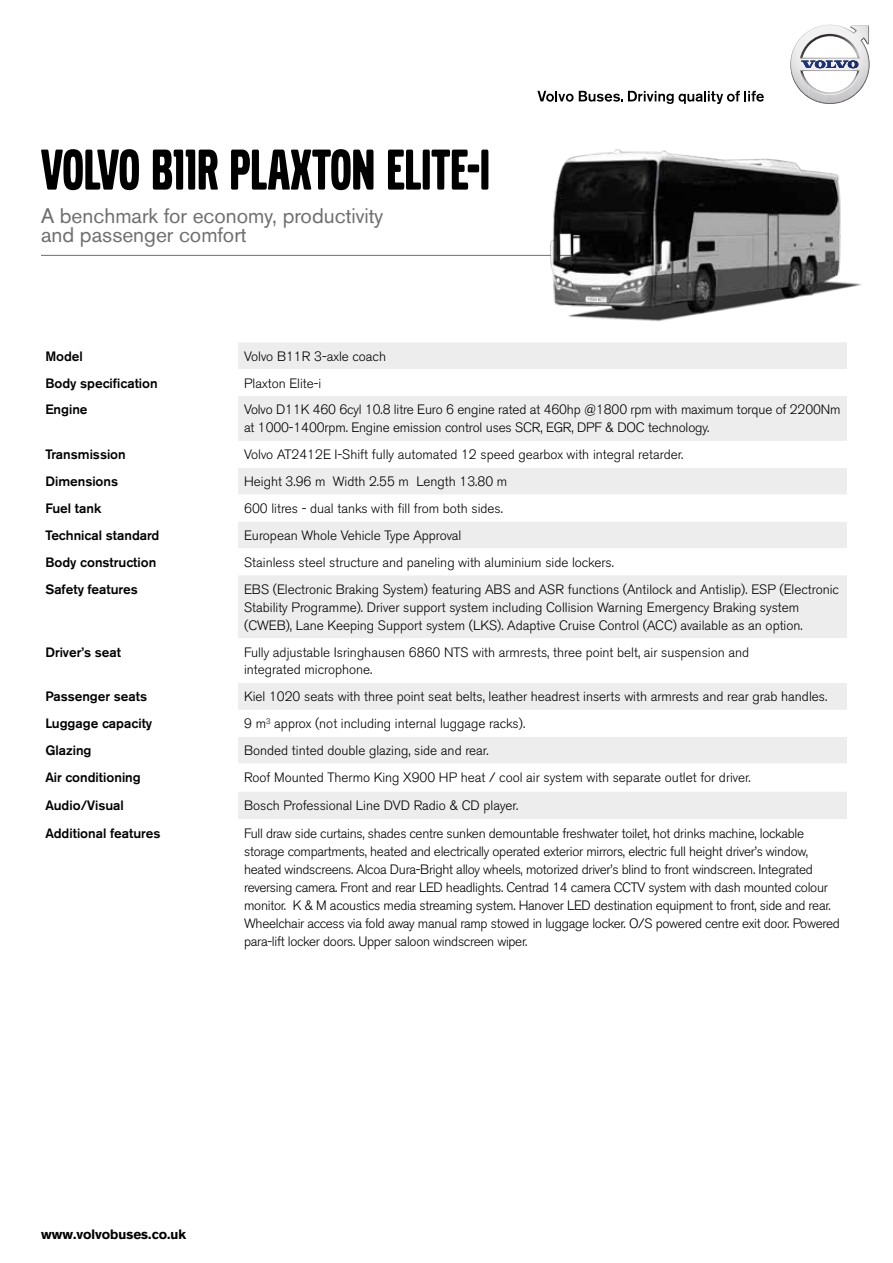
<style>
.page{position:relative;width:893px;height:1263px;background:#fff}
.page>*{position:absolute;margin:0;border:0;box-sizing:border-box;transform-origin:0 0}
.t1{font:60px "Volvo Broad Pro";color:#000}
.t2{font:21px/19.5px "Volvo Sans Pro";color:#706f6f}
.t3{font:300 13.5px/18px "Volvo Sans Pro";letter-spacing:-.005em;color:#000}
.t4{font:500 13.5px "Volvo Sans Pro";color:#000}
.t5{font:700 13.5px "Volvo Sans Pro";color:#000}
</style>
<div class="page">
<div style="left:238px;top:342px;width:609px;height:27px;background:#ededed"></div>
<svg style="left:238px;top:396px;width:609px;height:423px;fill:#ededed"></svg>
<svg style="left:537px;top:91px;width:227px;height:13px"></svg>
<svg style="left:790px;top:25px;width:79px;height:79px"></svg>
<hr style="left:41px;top:255px;width:530px;height:1px;background:#706f6f">
<img style="left:520px;top:149px;width:341px;height:173px">
<h1 class="t1" style="left:41px;top:142px;width:450px">VOLVO B11R PLAXTON ELITE-I</h1>
<h2 class="t2" style="left:41px;top:206px;width:344px">A benchmark for economy, productivity and passenger comfort</h2>
<p class="t4" style="left:45px;top:348px;width:39px">Model</p>
<p class="t3" style="left:244px;top:347px;width:143px">Volvo B11R 3-axle coach</p>
<p class="t4" style="left:45px;top:375px;width:114px">Body specification</p>
<p class="t3" style="left:244px;top:374px;width:79px">Plaxton Elite-i</p>
<p class="t4" style="left:45px;top:401px;width:44px">Engine</p>
<p class="t3" style="left:244px;top:401px;width:598px">Volvo D11K 460 6cyl 10.8 litre Euro 6 engine rated at 460hp @1800 rpm with maximum torque of 2200Nm at 1000-1400rpm. Engine emission control uses SCR, EGR, DPF &amp; DOC technology.</p>
<p class="t4" style="left:45px;top:446px;width:82px">Transmission</p>
<p class="t3" style="left:244px;top:446px;width:441px">Volvo AT2412E I-Shift fully automated 12 speed gearbox with integral retarder.</p>
<p class="t4" style="left:45px;top:473px;width:74px">Dimensions</p>
<p class="t3" style="left:244px;top:473px;width:265px">Height 3.96 m Width 2.55 m Length 13.80 m</p>
<p class="t4" style="left:45px;top:500px;width:57px">Fuel tank</p>
<p class="t3" style="left:244px;top:499px;width:260px">600 litres - dual tanks with fill from both sides.</p>
<p class="t4" style="left:45px;top:527px;width:116px">Technical standard</p>
<p class="t3" style="left:244px;top:526px;width:219px">European Whole Vehicle Type Approval</p>
<p class="t4" style="left:45px;top:554px;width:113px">Body construction</p>
<p class="t3" style="left:244px;top:553px;width:371px">Stainless steel structure and paneling with aluminium side lockers.</p>
<p class="t4" style="left:45px;top:581px;width:94px">Safety features</p>
<p class="t3" style="left:244px;top:580px;width:596px">EBS (Electronic Braking System) featuring ABS and ASR functions (Antilock and Antislip). ESP (Electronic<br>Stability Programme). Driver support system including Collision Warning Emergency Braking system (CWEB), Lane Keeping Support system (LKS). Adaptive Cruise Control (ACC) available as an option.</p>
<p class="t4" style="left:45px;top:643px;width:77px">Driver’s seat</p>
<p class="t3" style="left:244px;top:643px;width:506px">Fully adjustable Isringhausen 6860 NTS with armrests, three point belt, air suspension and integrated microphone.</p>
<p class="t4" style="left:45px;top:688px;width:103px">Passenger seats</p>
<p class="t3" style="left:244px;top:688px;width:585px">Kiel 1020 seats with three point seat belts, leather headrest inserts with armrests and rear grab handles.</p>
<p class="t4" style="left:45px;top:715px;width:108px">Luggage capacity</p>
<p class="t3" style="left:244px;top:715px;width:283px">9 m<sup>3</sup> approx (not including internal luggage racks).</p>
<p class="t4" style="left:45px;top:742px;width:48px">Glazing</p>
<p class="t3" style="left:244px;top:741px;width:246px">Bonded tinted double glazing, side and rear.</p>
<p class="t4" style="left:45px;top:769px;width:97px">Air conditioning</p>
<p class="t3" style="left:244px;top:768px;width:508px">Roof Mounted Thermo King X900 HP heat / cool air system with separate outlet for driver.</p>
<p class="t4" style="left:45px;top:797px;width:80px">Audio/Visual</p>
<p class="t3" style="left:244px;top:796px;width:276px">Bosch Professional Line DVD Radio &amp; CD player.</p>
<p class="t4" style="left:45px;top:825px;width:117px">Additional features</p>
<p class="t3" style="left:244px;top:824px;width:597px">Full draw side curtains, shades centre sunken demountable freshwater toilet, hot drinks machine, lockable storage compartments, heated and electrically operated exterior mirrors, electric full height driver’s window, heated windscreens. Alcoa Dura-Bright alloy wheels, motorized driver’s blind to front windscreen. Integrated reversing camera. Front and rear LED headlights. Centrad 14 camera CCTV system with dash mounted colour monitor. K &amp; M acoustics media streaming system. Hanover LED destination equipment to front, side and rear.<br>Wheelchair access via fold away manual ramp stowed in luggage locker. O/S powered centre exit door. Powered para-lift locker doors. Upper saloon windscreen wiper.</p>
<p class="t5" style="left:41px;top:1226px;width:147px">www.volvobuses.co.uk</p>
</div>
